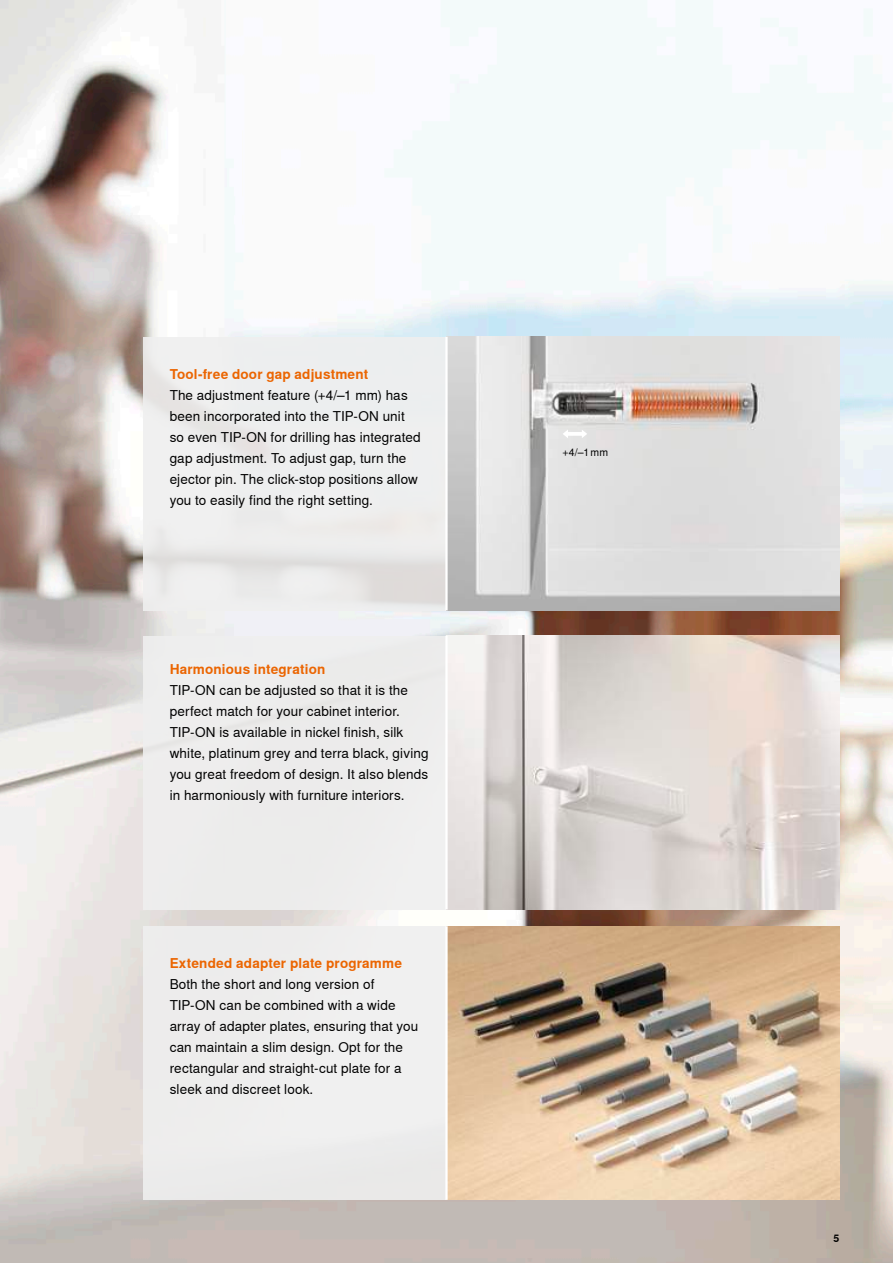
<style>
.page{position:relative;width:893px;height:1263px;background:#fff}
.page>*{position:absolute;margin:0;border:0;box-sizing:border-box;transform-origin:0 0}
.t1{font:13.5px/21px "Nimbus Sans Global";letter-spacing:.01em;color:#000}
.t2{font:700 13.5px "Nimbus Sans Global";letter-spacing:.01em;color:#eb6501}
.t3{font:10.5px "Nimbus Sans Global";color:#000}
.t4{font:700 10.5px "Nimbus Sans Global";color:#000}
</style>
<div class="page">
<img style="left:0;top:0;width:893px;height:1263px">
<div style="left:143px;top:337px;width:303px;height:273px;background:#efefef"></div>
<div style="left:143px;top:926px;width:303px;height:274px;background:#efefef"></div>
<div style="left:143px;top:636px;width:303px;height:273px;background:#efefef"></div>
<img style="left:448px;top:926px;width:391px;height:274px">
<img style="left:448px;top:636px;width:391px;height:273px">
<img style="left:448px;top:337px;width:391px;height:273px">
<hr style="left:566px;top:432px;width:17px;height:4px;background:#fff">
<svg style="left:563px;top:429px;width:5px;height:9px"></svg>
<svg style="left:582px;top:429px;width:5px;height:9px"></svg>
<hr style="left:445px;top:926px;width:3px;height:274px;background:#fff">
<hr style="left:445px;top:636px;width:3px;height:273px;background:#fff">
<hr style="left:445px;top:337px;width:3px;height:273px;background:#fff">
<p class="t2" style="left:170px;top:366px;width:200px">Tool-free door gap adjustment</p>
<p class="t1" style="left:170px;top:385px;width:253px">The adjustment feature (+4/–1 mm) has been incorporated into the TIP-ON unit so even TIP-ON for drilling has integrated gap adjustment. To adjust gap, turn the ejector pin. The click-stop positions allow you to easily find the right setting.</p>
<p class="t2" style="left:170px;top:661px;width:157px">Harmonious integration</p>
<p class="t1" style="left:170px;top:679px;width:260px">TIP-ON can be adjusted so that it is the perfect match for your cabinet interior.<br>TIP-ON is available in nickel finish, silk white, platinum grey and terra black, giving you great freedom of design. It also blends in harmoniously with furniture interiors.</p>
<p class="t2" style="left:170px;top:956px;width:234px">Extended adapter plate programme</p>
<p class="t1" style="left:170px;top:974px;width:250px">Both the short and long version of TIP-ON can be combined with a wide array of adapter plates, ensuring that you can maintain a slim design. Opt for the rectangular and straight-cut plate for a sleek and discreet look.</p>
<p class="t3" style="left:563px;top:447px;width:47px">+4/–1 mm</p>
<p class="t4" style="left:833px;top:1232px;width:7px">5</p>
</div>
